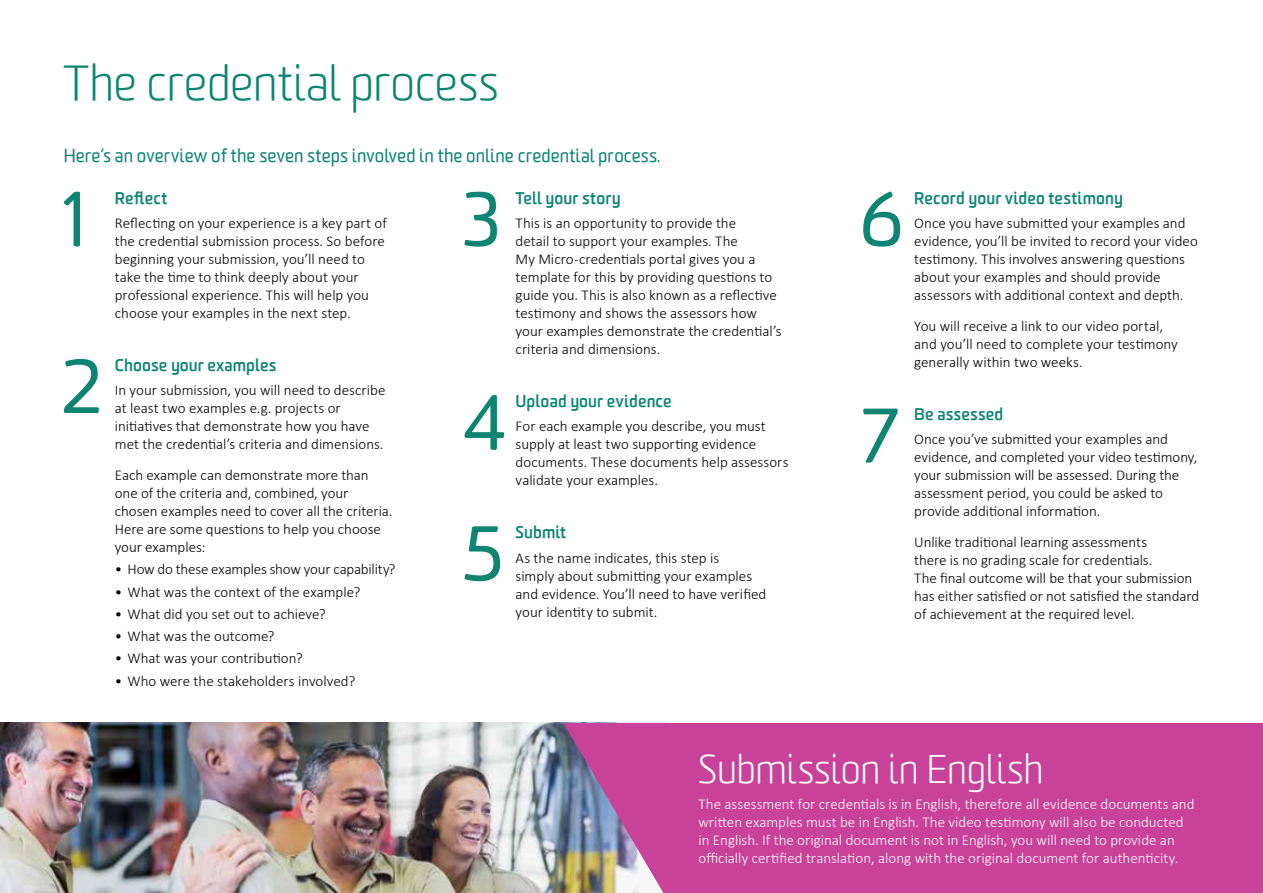
<style>
.page{position:relative;width:1263px;height:893px;background:#fff}
.page>*{position:absolute;margin:0;border:0;box-sizing:border-box;transform-origin:0 0}
.t1{font:73.95px "Worldly";color:#0d8572}
.t2{font:300 48px "Worldly";color:#0d8572}
.t3{font:300 39px "Worldly";color:#fff}
.t4{font:18px "Worldly";letter-spacing:.005em;color:#0d8572}
.t5{font:700 16.5px "Worldly";letter-spacing:.005em;color:#0d8572}
.t6{font:300 15px/18px "Calibri";color:#000}
.t7{font:300 15px/18px "Calibri";color:#fff}
</style>
<div class="page">
<img style="left:0;top:723px;width:563px;height:170px">
<svg style="left:563px;top:723px;width:700px;height:170px;background:#c34898"></svg>
<h2 class="t2" style="left:64px;top:55px;width:436px">The credential process</h2>
<p class="t4" style="left:64px;top:145px;width:598px">Here’s an overview of the seven steps involved in the online credential process.</p>
<h1 class="t1" style="left:59px;top:174px;width:31px">1</h1>
<p class="t5" style="left:115px;top:187px;width:54px">Reflect</p>
<h1 class="t1" style="left:462px;top:174px;width:40px">3</h1>
<p class="t5" style="left:516px;top:187px;width:107px">Tell your story</p>
<p class="t6" style="left:115px;top:214px;width:274px">Reflecting on your experience is a key part of the credential submission process. So before beginning your submission, you’ll need to take the time to think deeply about your professional experience. This will help you choose your examples in the next step.</p>
<p class="t6" style="left:516px;top:214px;width:268px">This is an opportunity to provide the<br>detail to support your examples. The<br>My Micro-credentials portal gives you a template for this by providing questions to guide you. This is also known as a reflective testimony and shows the assessors how your examples demonstrate the credential’s criteria and dimensions.</p>
<h1 class="t1" style="left:62px;top:342px;width:40px">2</h1>
<p class="t5" style="left:115px;top:355px;width:163px">Choose your examples</p>
<p class="t6" style="left:115px;top:381px;width:272px">In your submission, you will need to describe at least two examples e.g. projects or initiatives that demonstrate how you have met the credential’s criteria and dimensions.</p>
<p class="t6" style="left:115px;top:466px;width:279px">Each example can demonstrate more than one of the criteria and, combined, your chosen examples need to cover all the criteria.<br>Here are some questions to help you choose your examples:</p>
<p class="t6" style="left:115px;top:560px;width:282px">• How do these examples show your capability?</p>
<p class="t6" style="left:115px;top:582px;width:247px">• What was the context of the example?</p>
<p class="t6" style="left:115px;top:605px;width:212px">• What did you set out to achieve?</p>
<p class="t6" style="left:115px;top:627px;width:161px">• What was the outcome?</p>
<p class="t6" style="left:115px;top:649px;width:189px">• What was your contribution?</p>
<p class="t6" style="left:115px;top:671px;width:242px">• Who were the stakeholders involved?</p>
<h1 class="t1" style="left:464px;top:378px;width:43px">4</h1>
<p class="t5" style="left:516px;top:391px;width:158px">Upload your evidence</p>
<p class="t6" style="left:516px;top:417px;width:274px">For each example you describe, you must supply at least two supporting evidence documents. These documents help assessors validate your examples.</p>
<h1 class="t1" style="left:462px;top:509px;width:44px">5</h1>
<p class="t5" style="left:516px;top:522px;width:52px">Submit</p>
<p class="t6" style="left:516px;top:549px;width:252px">As the name indicates, this step is<br>simply about submitting your examples and evidence. You’ll need to have verified your identity to submit.</p>
<h1 class="t1" style="left:860px;top:174px;width:45px">6</h1>
<p class="t5" style="left:914px;top:187px;width:210px">Record your video testimony</p>
<p class="t6" style="left:914px;top:214px;width:285px">Once you have submitted your examples and evidence, you’ll be invited to record your video testimony. This involves answering questions about your examples and should provide assessors with additional context and depth.</p>
<p class="t6" style="left:914px;top:317px;width:265px">You will receive a link to our video portal, and you’ll need to complete your testimony generally within two weeks.</p>
<h1 class="t1" style="left:860px;top:390px;width:40px">7</h1>
<p class="t5" style="left:914px;top:403px;width:91px">Be assessed</p>
<p class="t6" style="left:914px;top:430px;width:285px">Once you’ve submitted your examples and evidence, and completed your video testimony, your submission will be assessed. During the assessment period, you could be asked to provide additional information.</p>
<p class="t6" style="left:914px;top:533px;width:286px">Unlike traditional learning assessments<br>there is no grading scale for credentials.<br>The final outcome will be that your submission has either satisfied or not satisfied the standard of achievement at the required level.</p>
<h3 class="t3" style="left:698px;top:746px;width:347px">Submission in English</h3>
<p class="t7" style="left:698px;top:795px;width:498px">The assessment for credentials is in English, therefore all evidence documents and written examples must be in English. The video testimony will also be conducted in English. If the original document is not in English, you will need to provide an officially certified translation, along with the original document for authenticity.</p>
</div>
